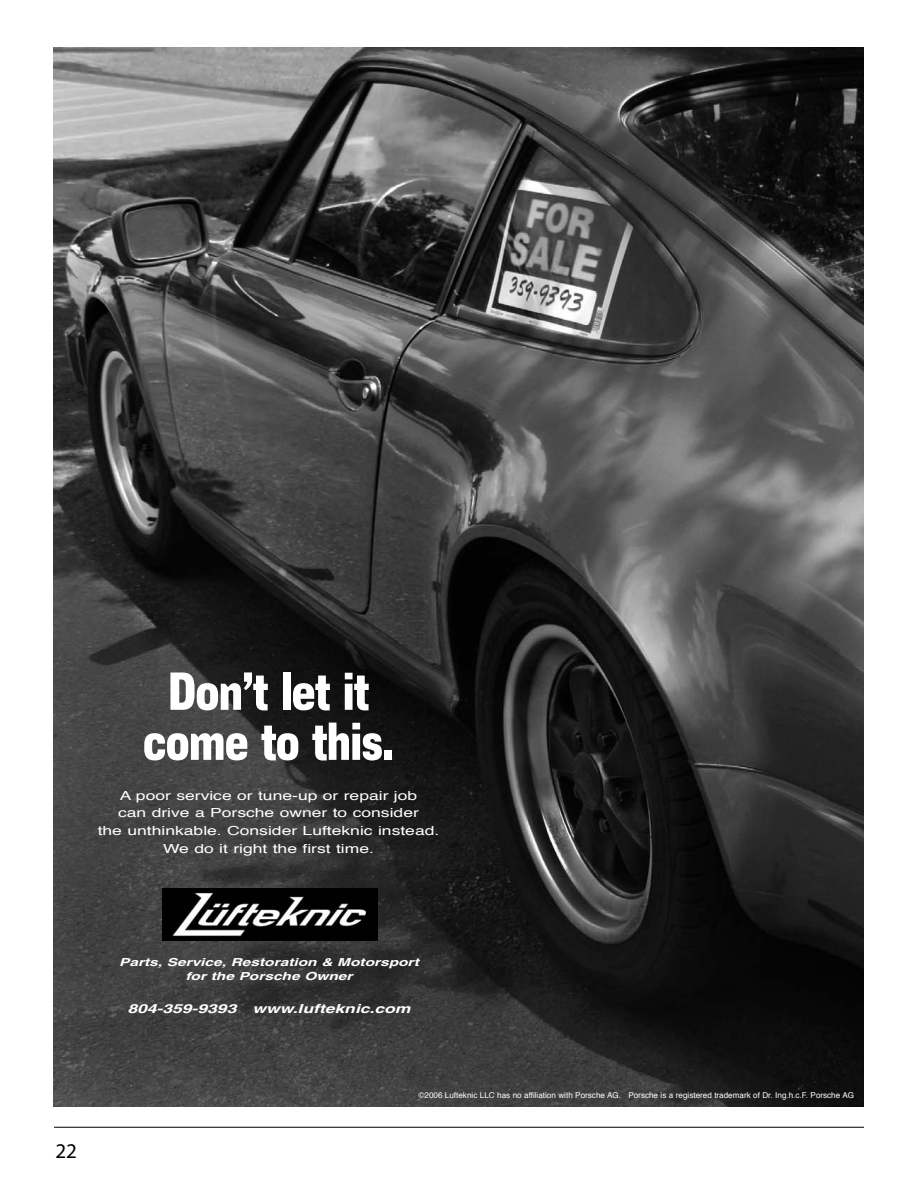
<style>
.page{position:relative;width:918px;height:1188px;background:#fff}
.page>*{position:absolute;margin:0;border:0;box-sizing:border-box;transform-origin:0 0}
.t1{font:64.8px/50.1px "Corpus Gothic";letter-spacing:-.03em;color:#fff;text-align:center}
.t2{font:21px "Myriad Pro";color:#000}
.t3{font:12.45px/17.7px "Helvetica";color:#fff;text-align:center;scale:1.4 1}
.t4{font:italic 700 12.45px "Helvetica";color:#fff;scale:1.4 1}
.t5{font:italic 700 11.1px/13.2px "Helvetica";color:#fff;text-align:center;scale:1.4 1}
.t6{font:8.1px "Helvetica";color:#fff}
</style>
<div class="page">
<hr style="left:54px;top:1127px;width:810px;height:1px;background:#000">
<img style="left:53px;top:47px;width:810px;height:1060px">
<img style="left:162px;top:888px;width:215px;height:52px">
<h1 class="t1" style="left:142px;top:665px;width:254px">Don’t let it come to this.</h1>
<p class="t3" style="left:98px;top:786px;width:246px">A poor service or tune-up or repair job<br>can drive a Porsche owner to consider<br>the unthinkable. Consider Lufteknic instead.<br>We do it right the first time.</p>
<h2 class="t2" style="left:55px;top:1138px;width:23px">22</h2>
<p class="t5" style="left:119px;top:956px;width:216px">Parts, Service, Restoration &amp; Motorsport for the Porsche Owner</p>
<p class="t4" style="left:127px;top:1001px;width:79px">804-359-9393</p>
<p class="t4" style="left:253px;top:1001px;width:114px">www.lufteknic.com</p>
<p class="t6" style="left:419px;top:1088px;width:437px">©2006 Lufteknic LLC has no affiliation with Porsche AG. Porsche is a registered trademark of Dr. Ing.h.c.F. Porsche AG</p>
</div>
